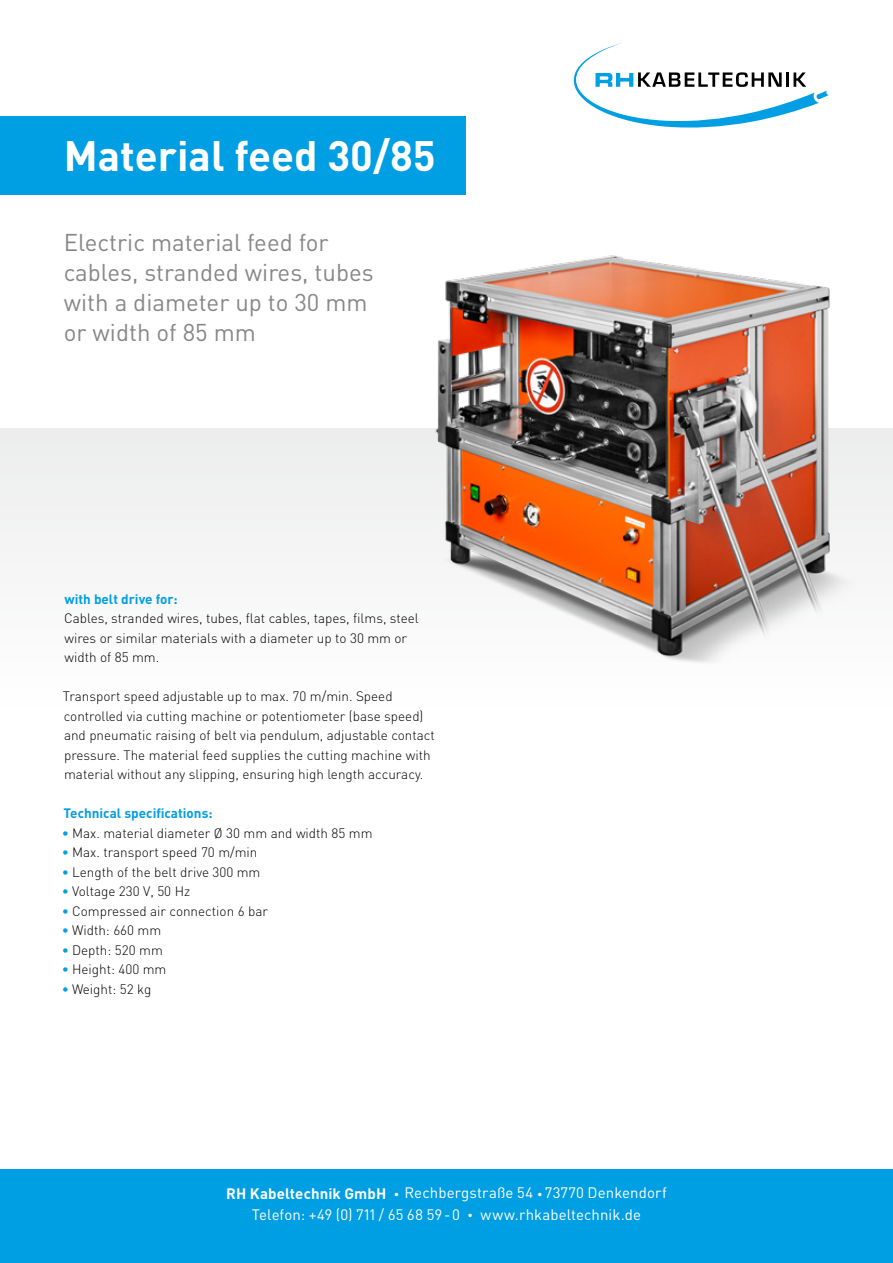
<style>
.page{position:relative;width:893px;height:1263px;background:#fff}
.page>*{position:absolute;margin:0;border:0;box-sizing:border-box;transform-origin:0 0}
.t1{font:700 42px "DIN Pro";color:#fff}
.t2{font:24px/30px "DIN Pro";color:#868786}
.t3{font:15px/22.5px "DIN Pro";letter-spacing:.005em;color:#fff;text-align:center}
.t4{font:300 13.5px/19.5px "DIN Pro";color:#000}
.t5{font:700 13.5px "DIN Pro";color:#009ee3}
.s1{font-weight:700;color:#009ee3}
.s2{font-weight:700}
.s3{font-size:10.5px}
</style>
<div class="page">
<div style="left:0;top:428px;width:893px;height:285px;background:#f8f8f8"></div>
<svg style="left:574px;top:43px;width:255px;height:85px"></svg>
<div style="left:0;top:1169px;width:893px;height:94px;background:#009ee3"></div>
<div style="left:0;top:116px;width:466px;height:78px;background:#009ee3"></div>
<img style="left:414px;top:194px;width:469px;height:468px">
<h1 class="t1" style="left:64px;top:127px;width:373px">Material feed 30/85</h1>
<h2 class="t2" style="left:64px;top:226px;width:311px">Electric material feed for cables, stranded wires, tubes with a diameter up to 30 mm or width of 85 mm</h2>
<p class="t5" style="left:64px;top:589px;width:115px">with belt drive for:</p>
<p class="t4" style="left:64px;top:608px;width:356px">Cables, stranded wires, tubes, flat cables, tapes, films, steel wires or similar materials with a diameter up to 30 mm or width of 85 mm.</p>
<p class="t4" style="left:63px;top:686px;width:374px">Transport speed adjustable up to max. 70 m/min. Speed controlled via cutting machine or potentiometer (base speed) and pneumatic raising of belt via pendulum, adjustable contact pressure. The material feed supplies the cutting machine with material without any slipping, ensuring high length accuracy.</p>
<p class="t5" style="left:63px;top:804px;width:151px">Technical specifications:</p>
<p class="t4" style="left:62px;top:822px;width:312px"><span class="s1">•</span> Max. material diameter Ø 30 mm and width 85 mm</p>
<p class="t4" style="left:62px;top:842px;width:197px"><span class="s1">•</span> Max. transport speed 70 m/min</p>
<p class="t4" style="left:62px;top:861px;width:200px"><span class="s1">•</span> Length of the belt drive 300 mm</p>
<p class="t4" style="left:62px;top:881px;width:129px"><span class="s1">•</span> Voltage 230 V, 50 Hz</p>
<p class="t4" style="left:62px;top:900px;width:207px"><span class="s1">•</span> Compressed air connection 6 bar</p>
<p class="t4" style="left:62px;top:920px;width:101px"><span class="s1">•</span> Width: 660 mm</p>
<p class="t4" style="left:62px;top:939px;width:102px"><span class="s1">•</span> Depth: 520 mm</p>
<p class="t4" style="left:62px;top:959px;width:106px"><span class="s1">•</span> Height: 400 mm</p>
<p class="t4" style="left:62px;top:978px;width:91px"><span class="s1">•</span> Weight: 52 kg</p>
<p class="t3" style="left:226px;top:1181px;width:442px"><span class="s2">RH Kabeltechnik GmbH</span> <span class="s3">•</span> Rechbergstraße 54 <span class="s3">•</span> 73770 Denkendorf<br>Telefon: +49 (0) 711 / 65 68 59 -0 <span class="s3">•</span> www.rhkabeltechnik.de</p>
</div>
